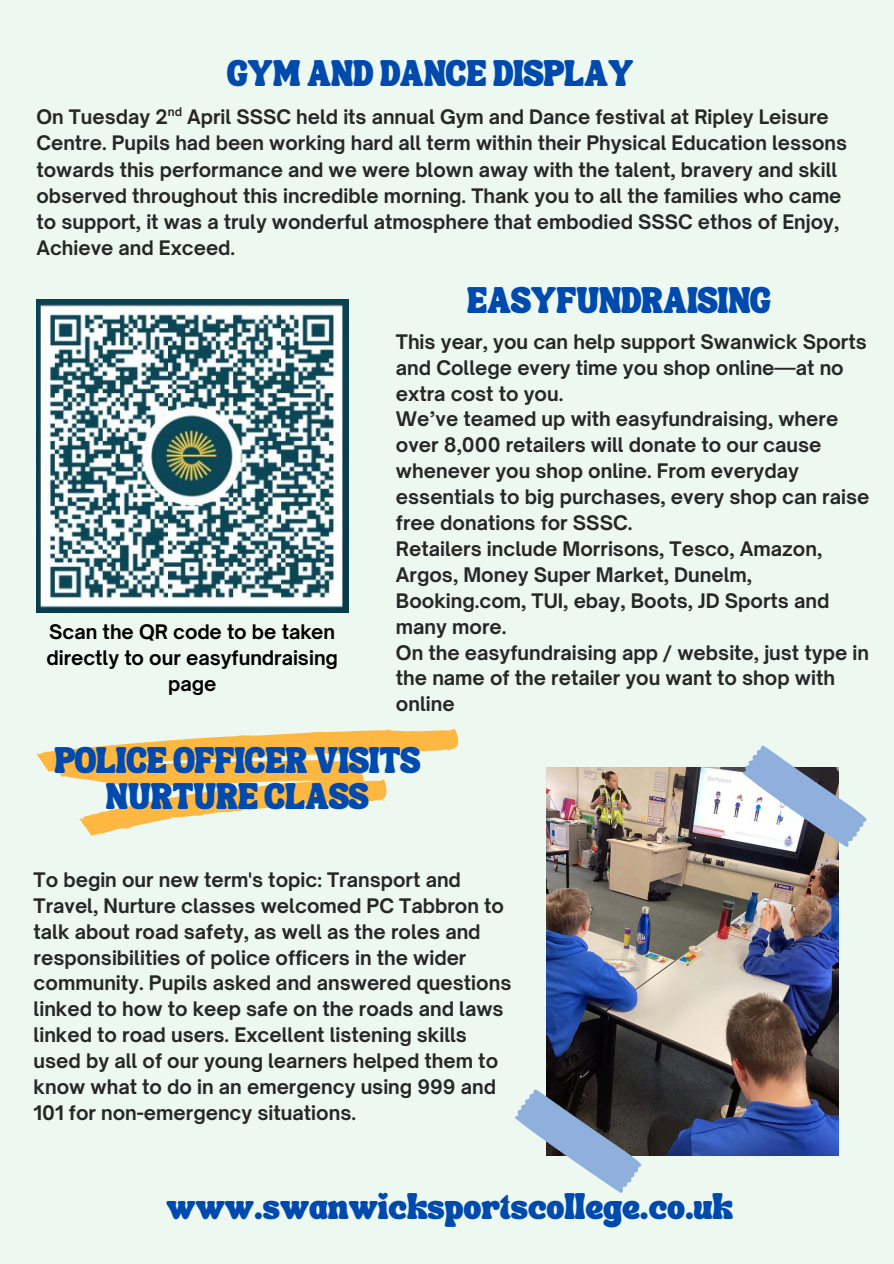
<style>
.page{position:relative;width:894px;height:1264px;background:#fff}
.page>*{position:absolute;margin:0;border:0;box-sizing:border-box;transform-origin:0 0}
.t1{font:700 19.2px/26px "Open Sauce One";color:#272727}
.t2{font:700 19.2px/26px "Open Sauce One";color:#000;text-align:center}
.t3{font:18px/36px "TANSONGBIRD";color:#004aad;text-align:center}
.t4{font:700 11.55px "Open Sauce One";color:#272727}
</style>
<div class="page">
<div style="left:0;top:0;width:893px;height:1263px;background:#edf8f1"></div>
<img style="left:546px;top:767px;width:292px;height:388px">
<svg style="left:739px;top:745px;width:128px;height:108px"></svg>
<svg style="left:515px;top:1081px;width:129px;height:112px"></svg>
<svg style="left:34px;top:729px;width:425px;height:107px"></svg>
<img style="left:36px;top:300px;width:312px;height:312px">
<p class="t3" style="left:227px;top:62px;width:407px">GYM AND DANCE DISPLAY</p>
<h1 class="t4" style="left:168px;top:105px;width:16px">nd</h1>
<h1 class="t1" style="left:36px;top:104px;width:812px">On Tuesday 2 April SSSC held its annual Gym and Dance festival at Ripley Leisure Centre. Pupils had been working hard all term within their Physical Education lessons towards this performance and we were blown away with the talent, bravery and skill observed throughout this incredible morning. Thank you to all the families who came to support, it was a truly wonderful atmosphere that embodied SSSC ethos of Enjoy, Achieve and Exceed.</h1>
<h1 class="t2" style="left:46px;top:618px;width:293px">Scan the QR code to be taken directly to our easyfundraising page</h1>
<h2 class="t3" style="left:467px;top:289px;width:305px">EASYFUNDRAISING</h2>
<h1 class="t1" style="left:396px;top:328px;width:475px">This year, you can help support Swanwick Sports and College every time you shop online—at no extra cost to you.<br>We’ve teamed up with easyfundraising, where over 8,000 retailers will donate to our cause whenever you shop online. From everyday essentials to big purchases, every shop can raise free donations for SSSC.<br>Retailers include Morrisons, Tesco, Amazon, Argos, Money Super Market, Dunelm, Booking.com, TUI, ebay, Boots, JD Sports and many more.<br>On the easyfundraising app / website, just type in the name of the retailer you want to shop with online</h1>
<h2 class="t3" style="left:54px;top:748px;width:367px">POLICE OFFICER VISITS<br>NURTURE CLASS</h2>
<p class="t1" style="left:34px;top:866px;width:479px">To begin our new term's topic: Transport and Travel, Nurture classes welcomed PC Tabbron to talk about road safety, as well as the roles and responsibilities of police officers in the wider community. Pupils asked and answered questions linked to how to keep safe on the roads and laws linked to road users. Excellent listening skills used by all of our young learners helped them to know what to do in an emergency using 999 and 101 for non-emergency situations.</p>
<h2 class="t3" style="left:166px;top:1194px;width:568px">www.swanwicksportscollege.co.uk</h2>
</div>
